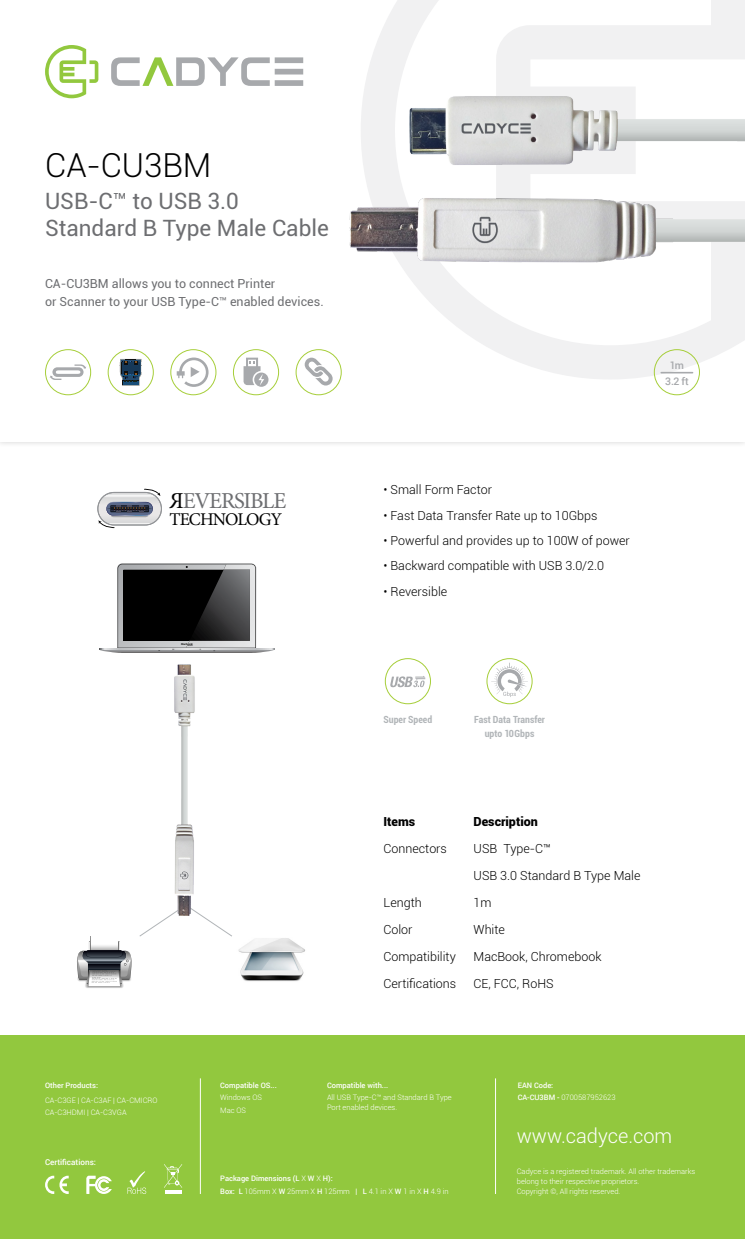
<style>
.page{position:relative;width:745px;height:1239px;background:#fff}
.page>*{position:absolute;margin:0;border:0;box-sizing:border-box;transform-origin:0 0}
.t1{font:300 33.12px "Roboto";color:#000}
.t2{font:22.75px "Minion Pro";letter-spacing:-.05em;color:#6d6e71}
.t3{font:22.5px/27px "Roboto";color:#6d6e71}
.t4{font:300 20px "Roboto";color:#fff}
.t5{font:17.88px "Minion Pro";letter-spacing:-.05em;color:#000}
.t6{font:300 12.5px/27px "Roboto";color:#000}
.t7{font:12.5px/17.5px "Roboto";color:#6d6e71}
.t8{font:900 12.5px "Roboto";color:#000}
.t9{font:500 10.5px/16px "Roboto";color:#a7a9ac;text-align:center}
.t10{font:700 condensed 9.88px/13.8px "Roboto";color:#b1b5b8;text-align:center}
.t11{font:500 8.12px "Roboto";color:#fff}
.t12{font:300 7.5px/10px "Roboto";color:#fff}
.t13{font:500 7.5px/12.5px "Roboto";color:#fff}
.t14{font:600 2.88px "Myriad Pro";color:#000}
.s1{font-weight:300}
</style>
<div class="page">
<svg style="left:365px;top:0;width:379px;height:379px"></svg>
<div style="left:0;top:1036px;width:744px;height:203px;background:#92c83e"></div>
<svg style="left:111px;top:57px;width:192px;height:29px"></svg>
<svg style="left:45px;top:45px;width:53px;height:53px"></svg>
<svg style="left:45px;top:1175px;width:24px;height:19px"></svg>
<svg style="left:86px;top:1175px;width:26px;height:19px"></svg>
<svg style="left:127px;top:1171px;width:19px;height:23px"></svg>
<svg style="left:164px;top:1164px;width:18px;height:24px"></svg>
<hr style="left:165px;top:1190px;width:16px;height:4px;background:#fff">
<hr style="left:495px;top:1078px;width:1px;height:116px;background:#fff">
<hr style="left:200px;top:1078px;width:1px;height:116px;background:#fff">
<div style="left:170px;top:349px;width:46px;height:46px;border:1px solid #a6ce39;border-radius:50%"></div>
<div style="left:233px;top:349px;width:46px;height:46px;border:1px solid #a6ce39;border-radius:50%"></div>
<svg style="left:304px;top:358px;width:28px;height:27px"></svg>
<div style="left:295px;top:349px;width:46px;height:46px;border:1px solid #a6ce39;border-radius:50%"></div>
<div style="left:108px;top:349px;width:46px;height:46px;border:1px solid #a6ce39;border-radius:50%"></div>
<svg style="left:177px;top:357px;width:31px;height:30px"></svg>
<svg style="left:243px;top:358px;width:25px;height:29px"></svg>
<div style="left:45px;top:349px;width:46px;height:46px;border:1px solid #a6ce39;border-radius:50%"></div>
<svg style="left:50px;top:364px;width:36px;height:16px"></svg>
<div style="left:653px;top:349px;width:46px;height:46px;border:1px solid #a6ce39;border-radius:50%"></div>
<hr style="left:660px;top:372px;width:32px;height:1px;background:#a7a9ac">
<div style="left:384px;top:658px;width:46px;height:46px;border:1px solid #a6ce39;border-radius:50%"></div>
<svg style="left:390px;top:676px;width:35px;height:11px"></svg>
<div style="left:486px;top:658px;width:46px;height:46px;border:1px solid #a6ce39;border-radius:50%"></div>
<svg style="left:491px;top:663px;width:36px;height:34px"></svg>
<svg style="left:99px;top:563px;width:175px;height:90px"></svg>
<svg style="left:139px;top:913px;width:93px;height:23px"></svg>
<svg style="left:119px;top:359px;width:23px;height:27px"></svg>
<svg style="left:77px;top:941px;width:55px;height:47px"></svg>
<img style="left:238px;top:938px;width:67px;height:43px">
<svg style="left:98px;top:492px;width:63px;height:33px"></svg>
<div style="left:98px;top:492px;width:63px;height:33px;border:1px solid #939598;border-radius:16px"></div>
<svg style="left:144px;top:488px;width:16px;height:8px"></svg>
<svg style="left:98px;top:502px;width:55px;height:26px"></svg>
<img style="left:349px;top:88px;width:395px;height:197px">
<img style="left:170px;top:664px;width:29px;height:255px">
<h1 class="t1" style="left:45px;top:142px;width:167px">CA-CU3BM</h1>
<h3 class="t3" style="left:45px;top:186px;width:285px">USB-C™ to USB 3.0<br>Standard B Type Male Cable</h3>
<p class="t7" style="left:45px;top:275px;width:280px">CA-CU3BM allows you to connect Printer<br>or Scanner to your USB Type-C™ enabled devices.</p>
<p class="t9" style="left:664px;top:356px;width:25px">1 m<br>3.2 ft</p>
<h2 class="t2" style="left:183px;top:485px;width:105px">EVERSIBLE</h2>
<h3 class="t5" style="left:169px;top:507px;width:114px">TECHNOLOGY</h3>
<p class="t14" style="left:181px;top:642px;width:13px">Macbook</p>
<p class="t13" style="left:45px;top:1078px;width:55px">Other Products:</p>
<p class="t12" style="left:45px;top:1093px;width:114px;line-height:12.5px">CA-C3GE | CA-C3AF | CA-CMICRO<br>CA-C3HDMI | CA-C3VGA</p>
<p class="t13" style="left:220px;top:1078px;width:58px">Compatible OS...</p>
<p class="t12" style="left:220px;top:1091px;width:43px;line-height:12.5px">Windows OS<br>Mac OS</p>
<p class="t6" style="left:383px;top:476px;width:110px">• Small Form Factor</p>
<p class="t6" style="left:383px;top:501px;width:215px">• Fast Data Transfer Rate up to 10Gbps</p>
<p class="t6" style="left:383px;top:526px;width:248px">• Powerful and provides up to 100W of power</p>
<p class="t6" style="left:383px;top:552px;width:222px">• Backward compatible with USB 3.0/2.0</p>
<p class="t6" style="left:383px;top:577px;width:65px">• Reversible</p>
<p class="t10" style="left:383px;top:712px;width:50px">Super Speed</p>
<p class="t10" style="left:474px;top:712px;width:72px">Fast Data Transfer upto 10Gbps</p>
<p class="t8" style="left:383px;top:813px;width:33px">Items</p>
<p class="t8" style="left:473px;top:813px;width:66px">Description</p>
<p class="t6" style="left:383px;top:835px;width:65px">Connectors</p>
<p class="t6" style="left:473px;top:835px;width:168px">USB Type-C™<br>USB 3.0 Standard B Type Male</p>
<p class="t6" style="left:383px;top:889px;width:40px">Length</p>
<p class="t6" style="left:473px;top:889px;width:19px">1m</p>
<p class="t6" style="left:383px;top:916px;width:31px">Color</p>
<p class="t6" style="left:473px;top:916px;width:33px">White</p>
<p class="t6" style="left:383px;top:943px;width:74px">Compatibility</p>
<p class="t6" style="left:473px;top:943px;width:129px">MacBook, Chromebook</p>
<p class="t6" style="left:383px;top:970px;width:74px">Certifications</p>
<p class="t6" style="left:473px;top:970px;width:82px">CE, FCC, RoHS</p>
<p class="t13" style="left:327px;top:1078px;width:63px">Compatible with...</p>
<p class="t12" style="left:327px;top:1092px;width:126px">All USB Type-C™ and Standard B Type<br>Port enabled devices.</p>
<p class="t13" style="left:517px;top:1078px;width:99px">EAN Code:<br>CA-CU3BM - <span class="s1">0700587952623</span></p>
<p class="t11" style="left:45px;top:1156px;width:52px">Certifications:</p>
<p class="t13" style="left:220px;top:1172px;width:230px">Package Dimensions (L <span class="s1">X</span> W <span class="s1">X</span> H):<br>Box: L <span class="s1">105mm X</span> W <span class="s1">25mm X</span> H <span class="s1">125mm</span> | L <span class="s1">4.1 in X</span> W <span class="s1">1 in X</span> H <span class="s1">4.9 in</span></p>
<h3 class="t4" style="left:516px;top:1122px;width:157px">www.cadyce.com</h3>
<p class="t12" style="left:516px;top:1166px;width:180px">Cadyce is a registered trademark. All other trademarks belong to their respective proprietors.<br>Copyright ©, All rights reserved.</p>
</div>
